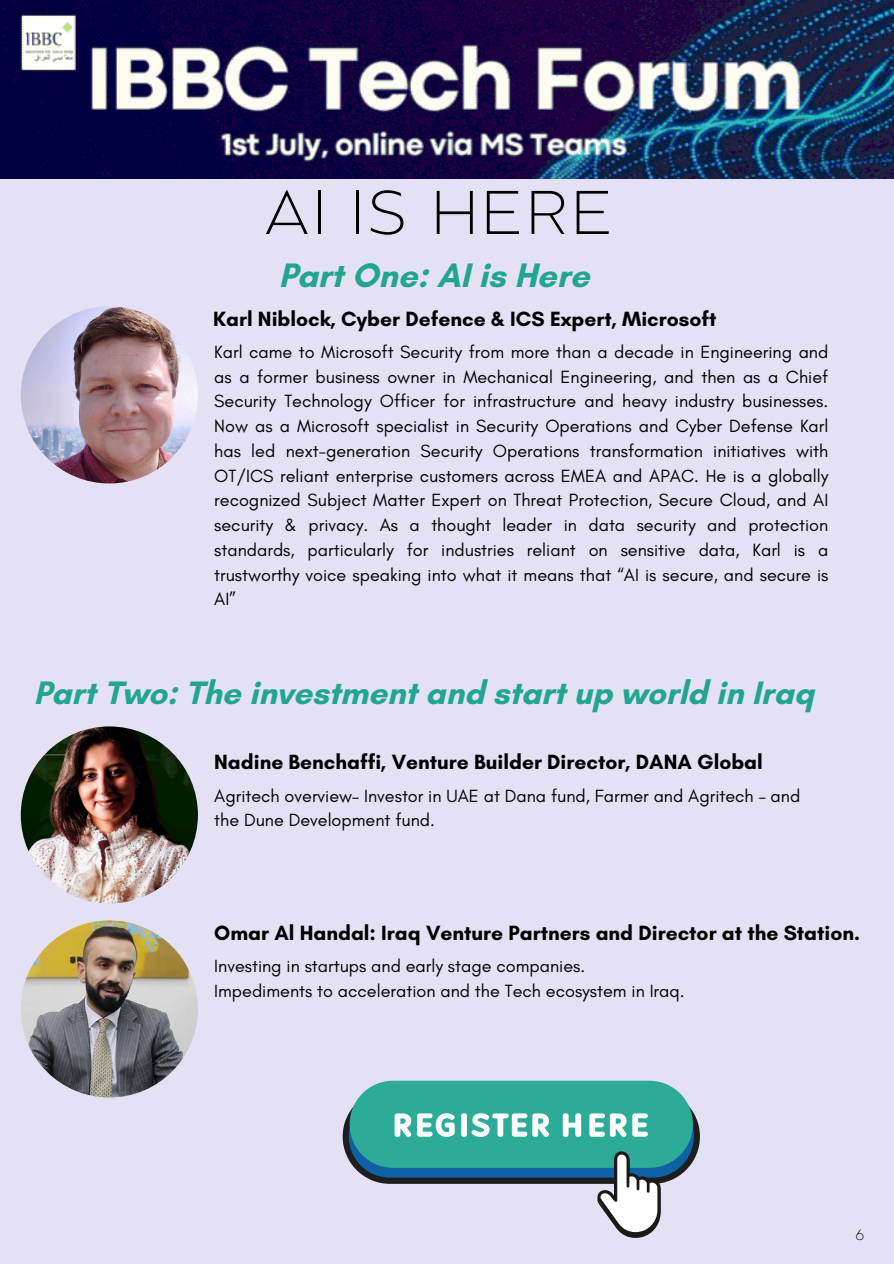
<style>
.page{position:relative;width:894px;height:1264px;background:#fff}
.page>*{position:absolute;margin:0;border:0;box-sizing:border-box;transform-origin:0 0}
.t1{font:200 61.5px "Balgin";letter-spacing:.07em;color:#000001}
.t2{font:700 34.5px "Glacial Indifference";color:#009a82}
.t3{font:700 33px "Glacial Indifference";color:#009a82}
.t4{font:700 21px "Glacial Indifference";color:#000}
.t5{font:18px/24.8px "Glacial Indifference";color:#000}
.t6{font:200 15px "Balgin";color:#000001}
</style>
<div class="page">
<div style="left:0;top:0;width:893px;height:1263px;background:#e4e1f5"></div>
<img style="left:0;top:0;width:893px;height:179px">
<img style="left:21px;top:306px;width:177px;height:177px;border-radius:50%">
<img style="left:21px;top:726px;width:177px;height:177px;border-radius:50%">
<div style="left:349px;top:1080px;width:343px;height:87px;background:#2cab98;border-radius:44px"></div>
<svg style="left:342px;top:1089px;width:357px;height:148px"></svg>
<img style="left:21px;top:920px;width:177px;height:177px;border-radius:50%">
<h3 class="t1" style="left:265px;top:188px;width:348px">AI IS HERE</h3>
<h2 class="t2" style="left:278px;top:254px;width:313px">Part One: AI is Here</h2>
<p class="t4" style="left:213px;top:306px;width:504px">Karl Niblock, Cyber Defence &amp; ICS Expert, Microsoft</p>
<p class="t5" style="left:214px;top:339px;width:615px;text-align:justify">Karl came to Microsoft Security from more than a decade in Engineering and as a former business owner in Mechanical Engineering, and then as a Chief Security Technology Officer for infrastructure and heavy industry businesses.<br>Now as a Microsoft specialist in Security Operations and Cyber Defense Karl has led next-generation Security Operations transformation initiatives with OT/ICS reliant enterprise customers across EMEA and APAC. He is a globally recognized Subject Matter Expert on Threat Protection, Secure Cloud, and AI security &amp; privacy. As a thought leader in data security and protection standards, particularly for industries reliant on sensitive data, Karl is a trustworthy voice speaking into what it means that “AI is secure, and secure is AI”</p>
<h3 class="t3" style="left:33px;top:673px;width:781px">Part Two: The investment and start up world in Iraq</h3>
<p class="t4" style="left:214px;top:749px;width:550px">Nadine Benchaffi, Venture Builder Director, DANA Global</p>
<p class="t5" style="left:214px;top:783px;width:587px">Agritech overview– Investor in UAE at Dana fund, Farmer and Agritech – and the Dune Development fund.</p>
<p class="t4" style="left:214px;top:919px;width:647px">Omar Al Handal: Iraq Venture Partners and Director at the Station.</p>
<p class="t5" style="left:214px;top:953px;width:372px">Investing in startups and early stage companies.</p>
<h3 class="t5" style="left:214px;top:977px;width:471px">Impediments to acceleration and the Tech ecosystem in Iraq.</h3>
<h2 class="t6" style="left:855px;top:1228px;width:10px">6</h2>
</div>
